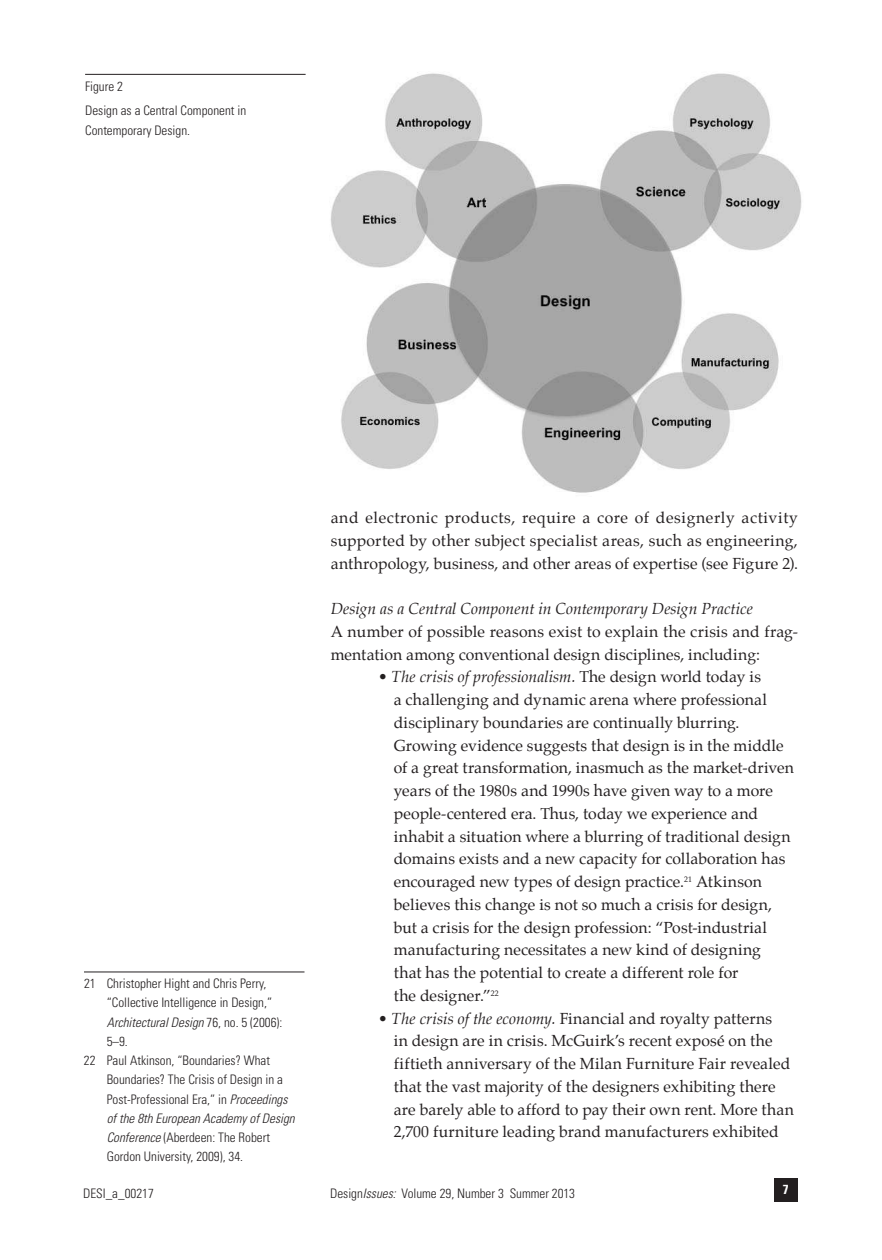
<style>
.page{position:relative;width:882px;height:1260px;background:#fff}
.page>*{position:absolute;margin:0;border:0;box-sizing:border-box;transform-origin:0 0}
.t1{font:15.75px/22.8px "Palatino";letter-spacing:.01em;color:#231f20}
.t2{font:italic 15.75px "Palatino";letter-spacing:.005em;color:#231f20}
.t3{font:300 condensed 13.12px/24.8px "Univers";color:#231f20}
.t4{font:italic 300 condensed 13.12px "Univers";color:#231f20}
.t5{font:700 condensed 13.12px "Univers";color:#fff}
.s1{font-style:normal}
.s2{font-style:italic}
</style>
<div class="page">
<div style="left:774px;top:1179px;width:23px;height:23px;background:#231f20"></div>
<hr style="left:84px;top:972px;width:221px;height:1px;background:#231f20">
<img style="left:330px;top:72px;width:472px;height:421px">
<hr style="left:85px;top:74px;width:221px;height:1px;background:#231f20">
<p class="t3" style="left:85px;top:75px;width:163px">Figure 2<br>Design as a Central Component in</p>
<p class="t3" style="left:85px;top:119px;width:106px">Contemporary Design.</p>
<p class="t3" style="left:84px;top:972px;width:184px">21 Christopher Hight and Chris Perry,</p>
<p class="t3" style="left:107px;top:991px;width:167px">“Collective Intelligence in Design,”</p>
<p class="t4" style="left:107px;top:1017px;width:177px">Architectural Design <span class="s1">76, no. 5 (2006):</span></p>
<p class="t3" style="left:107px;top:1030px;width:23px">5–9.</p>
<p class="t3" style="left:84px;top:1049px;width:187px">22 Paul Atkinson, “Boundaries? What</p>
<p class="t3" style="left:107px;top:1068px;width:178px">Boundaries? The Crisis of Design in a</p>
<p class="t3" style="left:107px;top:1088px;width:182px">Post-Professional Era,” in <span class="s2">Proceedings</span></p>
<p class="t4" style="left:107px;top:1113px;width:190px">of the 8th European Academy of Design</p>
<p class="t3" style="left:107px;top:1126px;width:165px"><span class="s2">Conference</span> (Aberdeen: The Robert</p>
<p class="t3" style="left:107px;top:1145px;width:138px">Gordon University, 2009), 34.</p>
<p class="t1" style="left:331px;top:508px;width:469px;text-align:justify">and electronic products, require a core of designerly activity supported by other subject specialist areas, such as engineering, anthropology, business, and other areas of expertise (see Figure 2).</p>
<p class="t2" style="left:331px;top:603px;width:424px">Design as a Central Component in Contemporary Design Practice</p>
<p class="t1" style="left:331px;top:621px;width:469px">A number of possible reasons exist to explain the crisis and frag&shy;mentation among conventional design disciplines, including:</p>
<p class="t1" style="left:394px;top:665px;width:402px;text-indent:-16px">• <span class="s2">The crisis of professionalism.</span> The design world today is<br>a challenging and dynamic arena where professional disciplinary boundaries are continually blurring.<br>Growing evidence suggests that design is in the middle of a great transformation, inasmuch as the market-driven years of the 1980s and 1990s have given way to a more people-centered era. Thus, today we experience and inhabit a situation where a blurring of traditional design domains exists and a new capacity for collaboration has encouraged new types of design practice.<sup>21</sup> Atkinson believes this change is not so much a crisis for design, but a crisis for the design profession: “Post-industrial manufacturing necessitates a new kind of designing<br>that has the potential to create a different role for<br>the designer.”<sup>22</sup></p>
<p class="t1" style="left:394px;top:1007px;width:402px;text-indent:-16px">• <span class="s2">The crisis of the economy.</span> Financial and royalty patterns<br>in design are in crisis. McGuirk’s recent exposé on the fiftieth anniversary of the Milan Furniture Fair revealed that the vast majority of the designers exhibiting there are barely able to afford to pay their own rent. More than 2,700 furniture leading brand manufacturers exhibited</p>
<p class="t3" style="left:83px;top:1182px;width:72px">DESI_a_00217</p>
<p class="t5" style="left:783px;top:1185px;width:7px">7</p>
<p class="t3" style="left:330px;top:1182px;width:246px">Design<span class="s2">Issues:</span> Volume 29, Number 3 Summer 2013</p>
</div>
